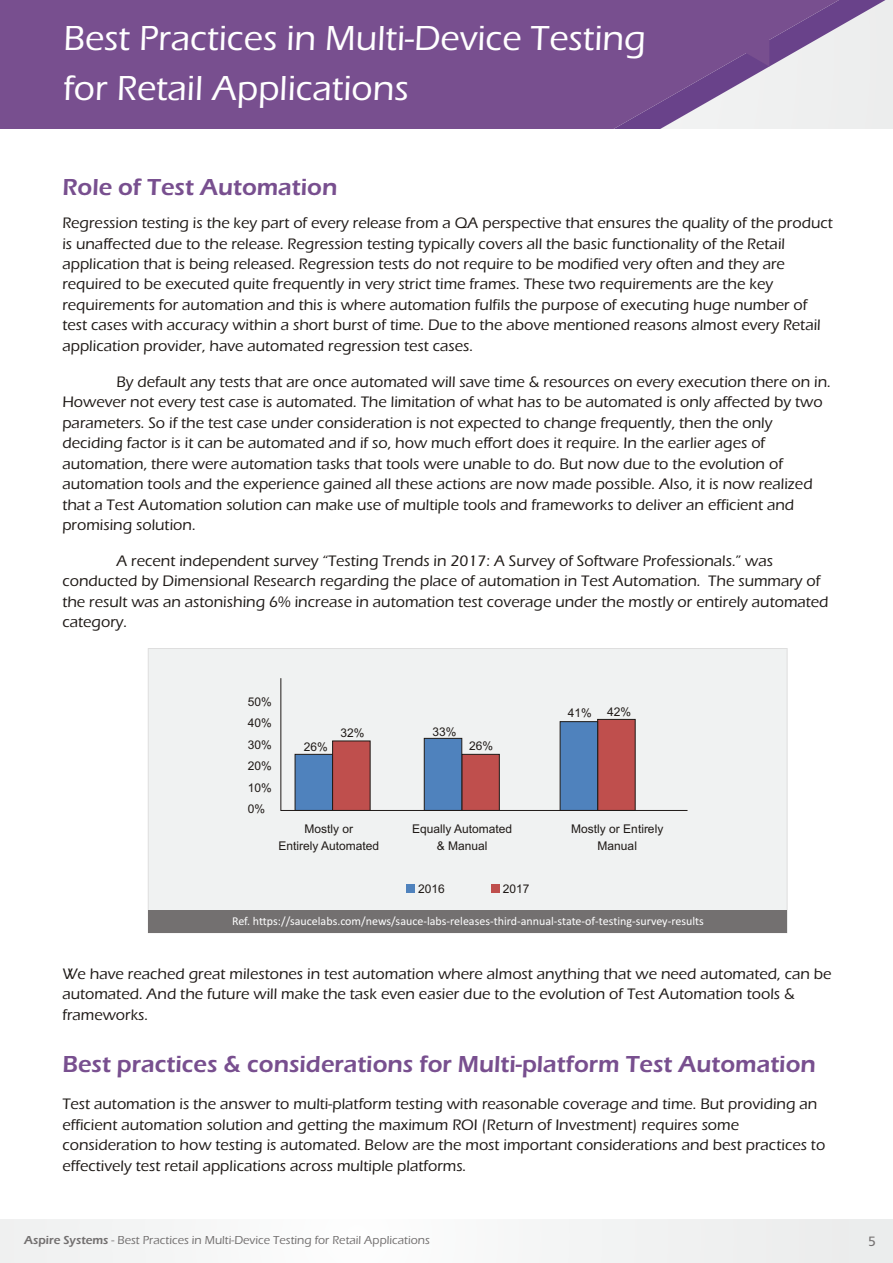
<style>
.page{position:relative;width:893px;height:1263px;background:#fff}
.page>*{position:absolute;margin:0;border:0;box-sizing:border-box;transform-origin:0 0}
.t1{font:500 36px/50.1px "Eras ITC";color:#fff}
.t2{font:600 24px "Eras ITC";color:#784f8f}
.t3{font:500 15.75px/20.5px "Eras ITC";color:#1f1a17}
.t4{font:13.5px "Humanist 777 BT Roman B";color:#737070}
.t5{font:12px/21.5px "Arial";color:#1f1a17;text-align:center}
.t6{font:12px "Calibri";color:#fff}
.t7{font:500 12px "Eras ITC";color:#737070}
.s1{font-weight:600}
</style>
<div class="page">
<div style="left:0;top:1219px;width:849px;height:44px;background:#f4f5f5"></div>
<div style="left:849px;top:1219px;width:44px;height:44px;background:#ebeded"></div>
<svg style="left:842px;top:0;width:47px;height:129px"></svg>
<svg style="left:0;top:0;width:842px;height:129px;fill:#784f8f"></svg>
<div style="left:148px;top:648px;width:640px;height:285px;background:#f0f2f2"></div>
<div style="left:148px;top:910px;width:639px;height:23px;background:#737070"></div>
<svg style="left:280px;top:677px;width:408px;height:134px"></svg>
<div style="left:406px;top:884px;width:9px;height:9px;background:#4f82bd"></div>
<div style="left:491px;top:884px;width:8px;height:9px;background:#bf4f4d"></div>
<h1 class="t1" style="left:63px;top:16px;width:584px">Best Practices in Multi-Device Testing for Retail Applications</h1>
<h2 class="t2" style="left:62px;top:178px;width:277px">Role of Test Automation</h2>
<p class="t3" style="left:62px;top:214px;width:772px">Regression testing is the key part of every release from a QA perspective that ensures the quality of the product is unaffected due to the release. Regression testing typically covers all the basic functionality of the Retail application that is being released. Regression tests do not require to be modified very often and they are required to be executed quite frequently in very strict time frames. These two requirements are the key requirements for automation and this is where automation fulfils the purpose of executing huge number of test cases with accuracy within a short burst of time. Due to the above mentioned reasons almost every Retail application provider, have automated regression test cases.</p>
<p class="t3" style="left:62px;top:373px;width:770px;text-indent:54px">By default any tests that are once automated will save time &amp; resources on every execution there on in.<br>However not every test case is automated. The limitation of what has to be automated is only affected by two parameters. So if the test case under consideration is not expected to change frequently, then the only deciding factor is it can be automated and if so, how much effort does it require. In the earlier ages of automation, there were automation tasks that tools were unable to do. But now due to the evolution of automation tools and the experience gained all these actions are now made possible. Also, it is now realized that a Test Automation solution can make use of multiple tools and frameworks to deliver an efficient and promising solution.</p>
<p class="t3" style="left:62px;top:552px;width:768px;text-indent:54px">A recent independent survey “Testing Trends in 2017: A Survey of Software Professionals.” was conducted by Dimensional Research regarding the place of automation in Test Automation. The summary of the result was an astonishing 6% increase in automation test coverage under the mostly or entirely automated category.</p>
<p class="t5" style="left:248px;top:692px;width:26px;text-align:justify">50% 40% 30% 20% 10% 0%</p>
<p class="t5" style="left:304px;top:737px;width:26px">26%</p>
<p class="t5" style="left:341px;top:724px;width:26px">32%</p>
<p class="t5" style="left:432px;top:722px;width:26px">33%</p>
<p class="t5" style="left:469px;top:736px;width:26px">26%</p>
<p class="t5" style="left:568px;top:703px;width:26px">41%</p>
<p class="t5" style="left:607px;top:702px;width:26px">42%</p>
<p class="t5" style="left:278px;top:822px;width:102px;line-height:16.6px">Mostly or<br>Entirely Automated</p>
<p class="t5" style="left:412px;top:822px;width:102px;line-height:16.6px">Equally Automated &amp; Manual</p>
<p class="t5" style="left:571px;top:822px;width:94px;line-height:16.6px">Mostly or Entirely<br>Manual</p>
<p class="t5" style="left:418px;top:879px;width:28px">2016</p>
<p class="t5" style="left:503px;top:879px;width:28px">2017</p>
<p class="t6" style="left:232px;top:916px;width:473px">Ref. https://saucelabs.com/news/sauce-labs-releases-third-annual-state-of-testing-survey-results</p>
<p class="t3" style="left:62px;top:965px;width:771px">We have reached great milestones in test automation where almost anything that we need automated, can be automated. And the future will make the task even easier due to the evolution of Test Automation tools &amp; frameworks.</p>
<h2 class="t2" style="left:62px;top:1055px;width:755px">Best practices &amp; considerations for Multi-platform Test Automation</h2>
<p class="t3" style="left:62px;top:1095px;width:764px">Test automation is the answer to multi-platform testing with reasonable coverage and time. But providing an efficient automation solution and getting the maximum ROI (Return of Investment) requires some consideration to how testing is automated. Below are the most important considerations and best practices to effectively test retail applications across multiple platforms.</p>
<p class="t7" style="left:24px;top:1236px;width:407px"><span class="s1">Aspire Systems</span> - Best Practices in Multi-Device Testing for Retail Applications</p>
<p class="t4" style="left:868px;top:1235px;width:9px">5</p>
</div>
